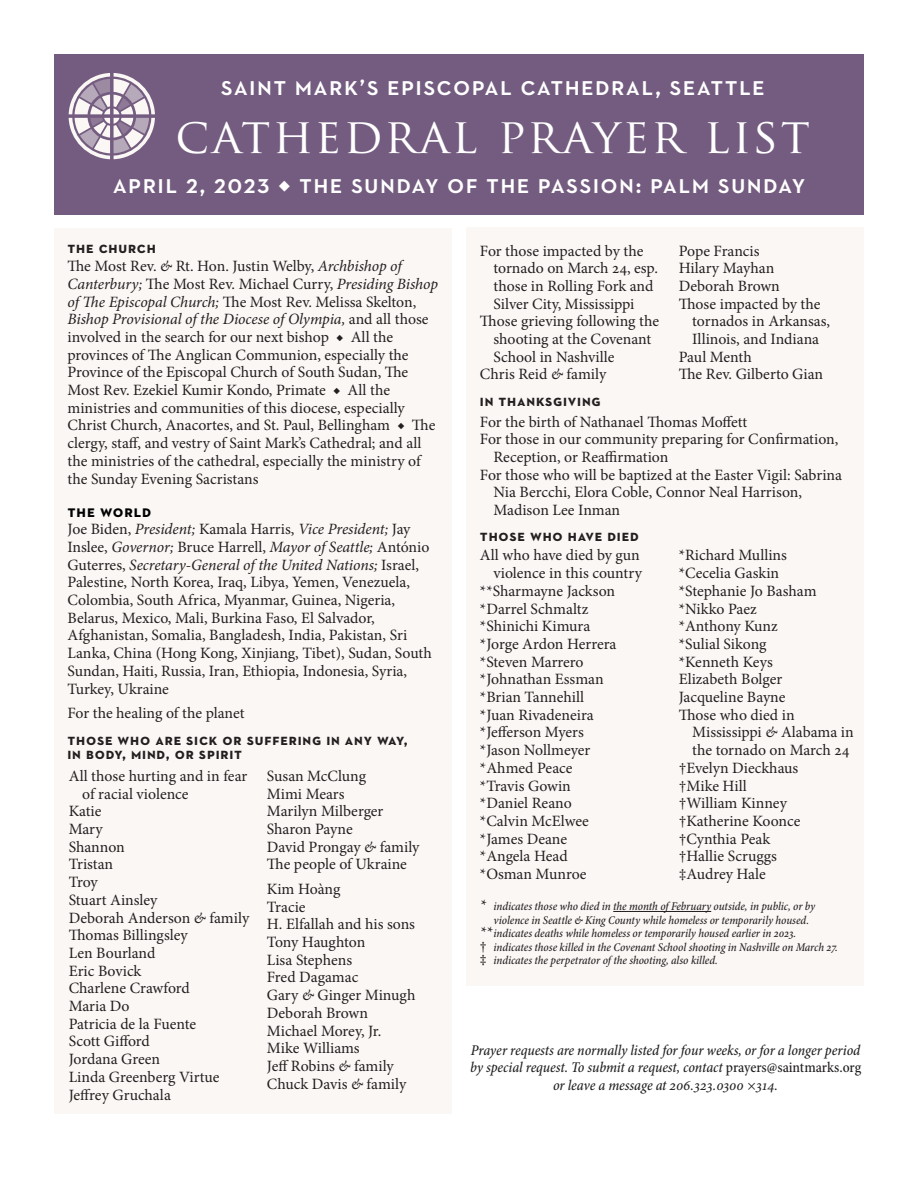
<style>
.page{position:relative;width:918px;height:1188px;background:#fff}
.page>*{position:absolute;margin:0;border:0;box-sizing:border-box;transform-origin:0 0}
.t1{font:48px "Trajan Pro";letter-spacing:.05em;color:#fff}
.t2{font:600 27px "Neutraface 2 Text";letter-spacing:.05em;color:#fff}
.t3{font:700 16.5px "Neutraface 2 Text";letter-spacing:.05em;color:#000}
.t4{font:15.75px/17.7px "Minion Pro";color:#231f20}
.t5{font:700 15.75px/13.5px "Neutraface 2 Text";letter-spacing:.05em;color:#231f20}
.t6{font:15.75px "Minion Pro";letter-spacing:-.02em;color:#231f20}
.t7{font:italic 500 condensed 15px/17.7px "Minion Pro";letter-spacing:-.005em;color:#231f20;text-align:center}
.t8{font:italic 500 condensed 12px/13.5px "Minion Pro";letter-spacing:-.005em;color:#231f20;text-align:center}
.s1{font-family:"Minion Pro";font-weight:400}
.s2{font-family:"Neutraface 2 Text";font-weight:700}
.s3{font-style:italic}
.s4{font-size:15.75px}
.s5{font-style:normal;font-size:15px}
.s6{font-style:normal}
.s7{font-weight:400;font-stretch:normal}
</style>
<div class="page">
<div style="left:54px;top:228px;width:398px;height:885px;background:#faf7f5"></div>
<div style="left:466px;top:227px;width:398px;height:759px;background:#faf7f5"></div>
<div style="left:54px;top:54px;width:810px;height:160px;background:#745c80"></div>
<svg style="left:69px;top:73px;width:86px;height:86px"></svg>
<hr style="left:613px;top:911px;width:98px;height:1px;background:#231f20">
<p class="t2" style="left:221px;top:69px;width:546px">saint mark’s episcopal cathedral, seattle</p>
<p class="t1" style="left:175px;top:105px;width:636px">CATHEDRAL PRAYER LIST</p>
<p class="t2" style="left:113px;top:167px;width:694px">april 2, 2023 <span class="s1">◆</span> the sunday of the passion: palm sunday</p>
<p class="t4" style="left:68px;top:240px;width:372px"><span class="s2">the church<br></span>The Most Rev. <span class="s3">&amp;</span> Rt. Hon. Justin Welby, <span class="s3">Archbishop of Canterbury;</span> The Most Rev. Michael Curry, <span class="s3">Presiding Bishop of The Episcopal Church;</span> The Most Rev. Melissa Skelton, <span class="s3">Bishop Provisional of the Diocese of Olympia,</span> and all those involved in the search for our next bishop ◆ All the provinces of The Anglican Communion, especially the Province of the Episcopal Church of South Sudan, The Most Rev. Ezekiel Kumir Kondo, Primate ◆ All the ministries and communities of this diocese, especially Christ Church, Anacortes, and St. Paul, Bellingham ◆ The clergy, staff, and vestry of Saint Mark’s Cathedral; and all the ministries of the cathedral, especially the ministry of the Sunday Evening Sacristans</p>
<p class="t3" style="left:68px;top:500px;width:86px">the world</p>
<p class="t4" style="left:68px;top:520px;width:366px">Joe Biden, <span class="s3">President;</span> Kamala Harris, <span class="s3">Vice President;</span> Jay Inslee, <span class="s3">Governor;</span> Bruce Harrell, <span class="s3">Mayor of Seattle;</span> António Guterres, <span class="s3">Secretary-General of the United Nations;</span> Israel, Palestine, North Korea, Iraq, Libya, Yemen, Venezuela, Colombia, South Africa, Myanmar, Guinea, Nigeria, Belarus, Mexico, Mali, Burkina Faso, El Salvador, Afghanistan, Somalia, Bangladesh, India, Pakistan, Sri Lanka, China (Hong Kong, Xinjiang, Tibet), Sudan, South Sundan, Haiti, Russia, Iran, Ethiopia, Indonesia, Syria, Turkey, Ukraine</p>
<p class="t4" style="left:68px;top:704px;width:179px">For the healing of the planet</p>
<p class="t5" style="left:68px;top:733px;width:342px">those who are sick or suffering in any way, in body, mind, or spirit</p>
<p class="t4" style="left:82px;top:767px;width:167px;text-indent:-14px">All those hurting and in fear of racial violence</p>
<p class="t4" style="left:69px;top:803px;width:34px">Katie</p>
<p class="t4" style="left:69px;top:820px;width:36px">Mary</p>
<p class="t4" style="left:69px;top:838px;width:58px">Shannon</p>
<p class="t4" style="left:69px;top:856px;width:46px">Tristan</p>
<p class="t4" style="left:69px;top:873px;width:31px">Troy</p>
<p class="t4" style="left:69px;top:891px;width:90px">Stuart Ainsley</p>
<p class="t4" style="left:69px;top:909px;width:182px">Deborah Anderson <span class="s3">&amp;</span> family</p>
<p class="t4" style="left:69px;top:926px;width:121px">Thomas Billingsley</p>
<p class="t4" style="left:69px;top:944px;width:88px">Len Bourland</p>
<p class="t4" style="left:69px;top:962px;width:74px">Eric Bovick</p>
<p class="t4" style="left:69px;top:980px;width:123px">Charlene Crawford</p>
<p class="t4" style="left:69px;top:997px;width:62px">Maria Do</p>
<p class="t4" style="left:69px;top:1015px;width:129px">Patricia de la Fuente</p>
<p class="t4" style="left:69px;top:1033px;width:83px">Scott Gifford</p>
<p class="t4" style="left:69px;top:1050px;width:93px">Jordana Green</p>
<p class="t4" style="left:69px;top:1068px;width:152px">Linda Greenberg Virtue</p>
<p class="t4" style="left:69px;top:1086px;width:104px">Jeffrey Gruchala</p>
<p class="t4" style="left:267px;top:767px;width:101px">Susan McClung</p>
<p class="t4" style="left:267px;top:785px;width:79px">Mimi Mears</p>
<p class="t4" style="left:267px;top:803px;width:118px">Marilyn Milberger</p>
<p class="t4" style="left:267px;top:820px;width:87px">Sharon Payne</p>
<p class="t4" style="left:267px;top:838px;width:154px">David Prongay <span class="s3">&amp;</span> family</p>
<p class="t4" style="left:267px;top:856px;width:142px">The people of Ukraine</p>
<p class="t4" style="left:267px;top:880px;width:75px">Kim Hoàng</p>
<p class="t4" style="left:267px;top:898px;width:40px">Tracie</p>
<p class="t4" style="left:267px;top:916px;width:150px">H. Elfallah and his sons</p>
<p class="t4" style="left:267px;top:933px;width:100px">Tony Haughton</p>
<p class="t4" style="left:267px;top:951px;width:87px">Lisa Stephens</p>
<p class="t4" style="left:267px;top:969px;width:93px">Fred Dagamac</p>
<p class="t4" style="left:267px;top:986px;width:150px">Gary <span class="s3">&amp;</span> Ginger Minugh</p>
<p class="t4" style="left:267px;top:1004px;width:103px">Deborah Brown</p>
<p class="t4" style="left:267px;top:1022px;width:116px">Michael Morey, Jr.</p>
<p class="t4" style="left:267px;top:1039px;width:94px">Mike Williams</p>
<p class="t4" style="left:267px;top:1057px;width:128px">Jeff Robins <span class="s3">&amp;</span> family</p>
<p class="t4" style="left:267px;top:1075px;width:141px">Chuck Davis <span class="s3">&amp;</span> family</p>
<p class="t4" style="left:493px;top:242px;width:166px;text-indent:-14px">For those impacted by the tornado on March 24, esp. those in Rolling Fork and<br>Silver City, Mississippi</p>
<p class="t4" style="left:493px;top:313px;width:167px;text-indent:-14px">Those grieving following the shooting at the Covenant<br>School in Nashville</p>
<p class="t4" style="left:480px;top:366px;width:128px">Chris Reid <span class="s3">&amp;</span> family</p>
<p class="t4" style="left:679px;top:242px;width:82px">Pope Francis</p>
<p class="t4" style="left:679px;top:259px;width:97px">Hilary Mayhan</p>
<p class="t4" style="left:679px;top:277px;width:103px">Deborah Brown</p>
<p class="t4" style="left:692px;top:295px;width:139px;text-indent:-14px">Those impacted by the tornados in Arkansas,<br>Illinois, and Indiana</p>
<p class="t6" style="left:679px;top:346px;width:75px">Paul Menth</p>
<p class="t4" style="left:679px;top:366px;width:146px">The Rev. Gilberto Gian</p>
<p class="t5" style="left:480px;top:394px;width:122px">in thanksgiving</p>
<p class="t4" style="left:480px;top:413px;width:269px">For the birth of Nathanael Thomas Moffett</p>
<p class="t4" style="left:493px;top:430px;width:346px;text-indent:-14px">For those in our community preparing for Confirmation,<br>Reception, or Reaffirmation</p>
<p class="t4" style="left:493px;top:466px;width:350px;text-indent:-14px">For those who will be baptized at the Easter Vigil: Sabrina<br>Nia Bercchi, Elora Coble, Connor Neal Harrison,<br>Madison Lee Inman</p>
<p class="t5" style="left:480px;top:529px;width:160px">those who have died</p>
<p class="t4" style="left:480px;top:547px;width:164px;text-align:right">All who have died by gun violence in this country</p>
<p class="t4" style="left:480px;top:582px;width:137px">**Sharmayne Jackson</p>
<p class="t4" style="left:480px;top:600px;width:110px">*Darrel Schmaltz</p>
<p class="t4" style="left:480px;top:617px;width:112px">*Shinichi Kimura</p>
<p class="t4" style="left:480px;top:635px;width:138px">*Jorge Ardon Herrera</p>
<p class="t4" style="left:480px;top:653px;width:105px">*Steven Marrero</p>
<p class="t4" style="left:480px;top:671px;width:125px">*Johnathan Essman</p>
<p class="t4" style="left:480px;top:688px;width:106px">*Brian Tannehill</p>
<p class="t4" style="left:480px;top:706px;width:115px">*Juan Rivadeneira</p>
<p class="t4" style="left:480px;top:724px;width:105px">*Jefferson Myers</p>
<p class="t4" style="left:480px;top:741px;width:112px">*Jason Nollmeyer</p>
<p class="t4" style="left:480px;top:759px;width:94px">*Ahmed Peace</p>
<p class="t4" style="left:480px;top:777px;width:92px">*Travis Gowin</p>
<p class="t4" style="left:480px;top:794px;width:93px">*Daniel Reano</p>
<p class="t4" style="left:480px;top:812px;width:110px">*Calvin McElwee</p>
<p class="t4" style="left:480px;top:830px;width:89px">*James Deane</p>
<p class="t4" style="left:480px;top:848px;width:89px">*Angela Head</p>
<p class="t4" style="left:480px;top:865px;width:108px">*Osman Munroe</p>
<p class="t4" style="left:679px;top:547px;width:110px">*Richard Mullins</p>
<p class="t4" style="left:679px;top:564px;width:102px">*Cecelia Gaskin</p>
<p class="t4" style="left:679px;top:582px;width:139px">*Stephanie Jo Basham</p>
<p class="t4" style="left:679px;top:600px;width:80px">*Nikko Paez</p>
<p class="t4" style="left:679px;top:617px;width:101px">*Anthony Kunz</p>
<p class="t4" style="left:679px;top:635px;width:89px">*Sulial Sikong</p>
<p class="t4" style="left:679px;top:653px;width:96px">*Kenneth Keys</p>
<p class="t4" style="left:679px;top:671px;width:105px">Elizabeth Bolger</p>
<p class="t4" style="left:679px;top:688px;width:108px">Jacqueline Bayne</p>
<p class="t4" style="left:692px;top:706px;width:163px;text-indent:-14px">Those who died in<br>Mississippi <span class="s3">&amp;</span> Alabama in the tornado on March 24</p>
<p class="t4" style="left:679px;top:759px;width:121px">†Evelyn Dieckhaus</p>
<p class="t4" style="left:679px;top:777px;width:70px">†Mike Hill</p>
<p class="t4" style="left:679px;top:794px;width:110px">†William Kinney</p>
<p class="t4" style="left:679px;top:812px;width:123px">†Katherine Koonce</p>
<p class="t4" style="left:679px;top:830px;width:93px">†Cynthia Peak</p>
<p class="t4" style="left:679px;top:848px;width:100px">†Hallie Scruggs</p>
<p class="t4" style="left:679px;top:865px;width:89px">‡Audrey Hale</p>
<p class="t8" style="left:480px;top:900px;width:337px"><span class="s4">*</span> indicates those who died in the month of February outside, in public, or by violence in Seattle &amp; King County while homeless or temporarily housed.</p>
<p class="t8" style="left:480px;top:927px;width:318px"><span class="s4">**</span>indicates deaths while homeless or temporarily housed earlier in 2023.</p>
<p class="t8" style="left:480px;top:940px;width:359px"><span class="s5">†</span> indicates those killed in the Covenant School shooting in Nashville on March 27.</p>
<p class="t8" style="left:480px;top:954px;width:239px"><span class="s5">‡</span> indicates the perpetrator of the shooting, also killed.</p>
<p class="t7" style="left:470px;top:1041px;width:393px">Prayer requests are normally listed for four weeks, or for a longer period by special request. To submit a request, contact <span class="s6">prayers@saintmarks.org </span>or leave a message at <span class="s7">206.323.0300 ×314.</span></p>
</div>
